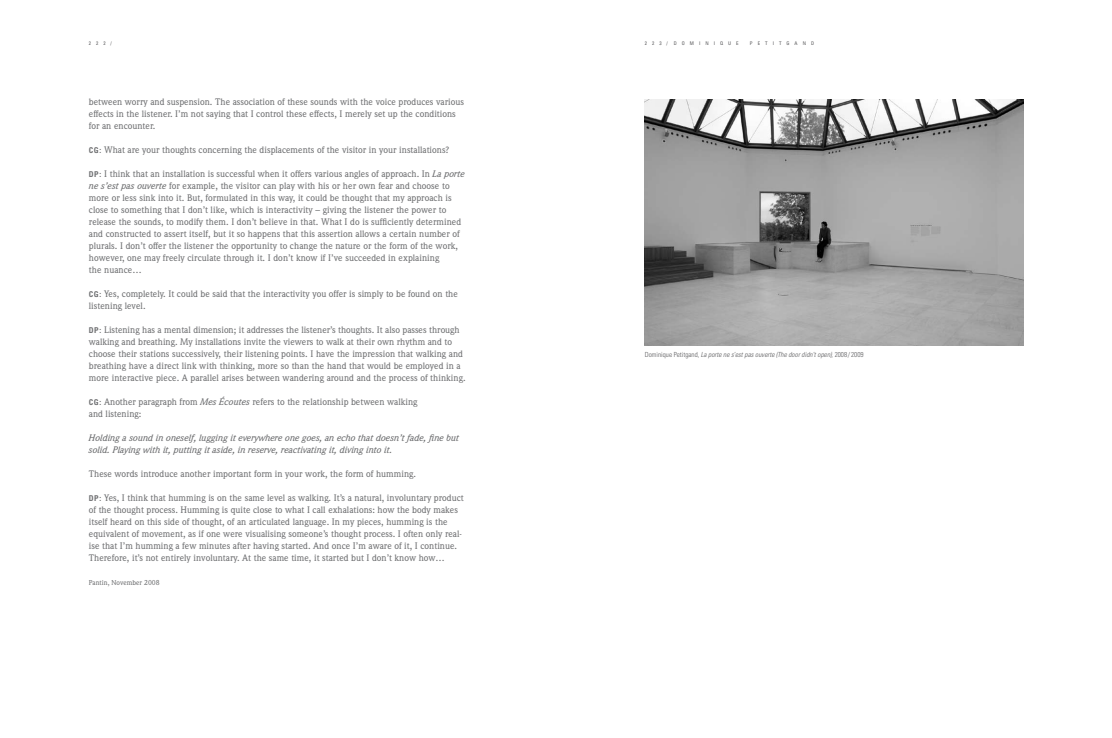
<style>
.page{position:relative;width:1112px;height:738px;background:#fff}
.page>*{position:absolute;margin:0;border:0;box-sizing:border-box;transform-origin:0 0}
.t1{font:500 9.3px/12px "Weidemann LT";color:#707173}
.t2{font:italic 500 9.3px/12px "Weidemann LT";color:#707173}
.t3{font:italic 300 condensed 7px "Univers LT";letter-spacing:.015em;color:#58585a}
.t4{font:500 7px "Weidemann LT";color:#707173}
.t5{font:condensed 5px "Univers LT";letter-spacing:1em;color:#58585a}
.s1{font-family:"Univers LT";font-weight:700;font-stretch:condensed;font-size:8px}
.s2{font-style:italic}
.s3{font-style:normal}
</style>
<div class="page">
<img style="left:644px;top:99px;width:378px;height:246px">
<p class="t5" style="left:673px;top:40px;width:66px">DOMINIQUE</p>
<p class="t5" style="left:749px;top:40px;width:66px">PETITGAND</p>
<p class="t5" style="left:89px;top:40px;width:25px">222/</p>
<p class="t5" style="left:644px;top:40px;width:25px">223/</p>
<p class="t1" style="left:89px;top:95px;width:376px">between worry and suspension. The association of these sounds with the voice produces various effects in the listener. I’m not saying that I control these effects, I merely set up the conditions for an encounter.</p>
<p class="t1" style="left:89px;top:143px;width:362px"><span class="s1">CG:</span> What are your thoughts concerning the displacements of the visitor in your installations?</p>
<p class="t1" style="left:89px;top:167px;width:377px"><span class="s1">DP:</span> I think that an installation is successful when it offers various angles of approach. In <span class="s2">La porte ne s’est pas ouverte</span> for example, the visitor can play with his or her own fear and choose to more or less sink into it. But, formulated in this way, it could be thought that my approach is close to something that I don’t like, which is interactivity – giving the listener the power to release the sounds, to modify them. I don’t believe in that. What I do is sufficiently determined and constructed to assert itself, but it so happens that this assertion allows a certain number of plurals. I don’t offer the listener the opportunity to change the nature or the form of the work, however, one may freely circulate through it. I don’t know if I’ve succeeded in explaining<br>the nuance…</p>
<p class="t1" style="left:89px;top:287px;width:370px"><span class="s1">CG:</span> Yes, completely. It could be said that the interactivity you offer is simply to be found on the listening level.</p>
<p class="t1" style="left:89px;top:323px;width:378px"><span class="s1">DP:</span> Listening has a mental dimension; it addresses the listener’s thoughts. It also passes through walking and breathing. My installations invite the viewers to walk at their own rhythm and to choose their stations successively, their listening points. I have the impression that walking and breathing have a direct link with thinking, more so than the hand that would be employed in a more interactive piece. A parallel arises between wandering around and the process of thinking.</p>
<p class="t1" style="left:89px;top:395px;width:330px"><span class="s1">CG:</span> Another paragraph from <span class="s2">Mes Écoutes</span> refers to the relationship between walking and listening:</p>
<p class="t2" style="left:89px;top:431px;width:372px">Holding a sound in oneself, lugging it everywhere one goes, an echo that doesn’t fade, fine but solid. Playing with it, putting it aside, in reserve, reactivating it, diving into it.</p>
<p class="t1" style="left:89px;top:467px;width:328px">These words introduce another important form in your work, the form of humming.</p>
<p class="t1" style="left:89px;top:491px;width:376px"><span class="s1">DP:</span> Yes, I think that humming is on the same level as walking. It’s a natural, involuntary product of the thought process. Humming is quite close to what I call exhalations: how the body makes itself heard on this side of thought, of an articulated language. In my pieces, humming is the equivalent of movement, as if one were visualising someone’s thought process. I often only real&shy;ise that I’m humming a few minutes after having started. And once I’m aware of it, I continue.<br>Therefore, it’s not entirely involuntary. At the same time, it started but I don’t know how…</p>
<p class="t4" style="left:89px;top:578px;width:72px">Pantin, November 2008</p>
<p class="t3" style="left:644px;top:350px;width:220px"><span class="s3">Dominique Petitgand,</span> La porte ne s’est pas ouverte (The door didn’t open), <span class="s3">2008 / 2009</span></p>
</div>
